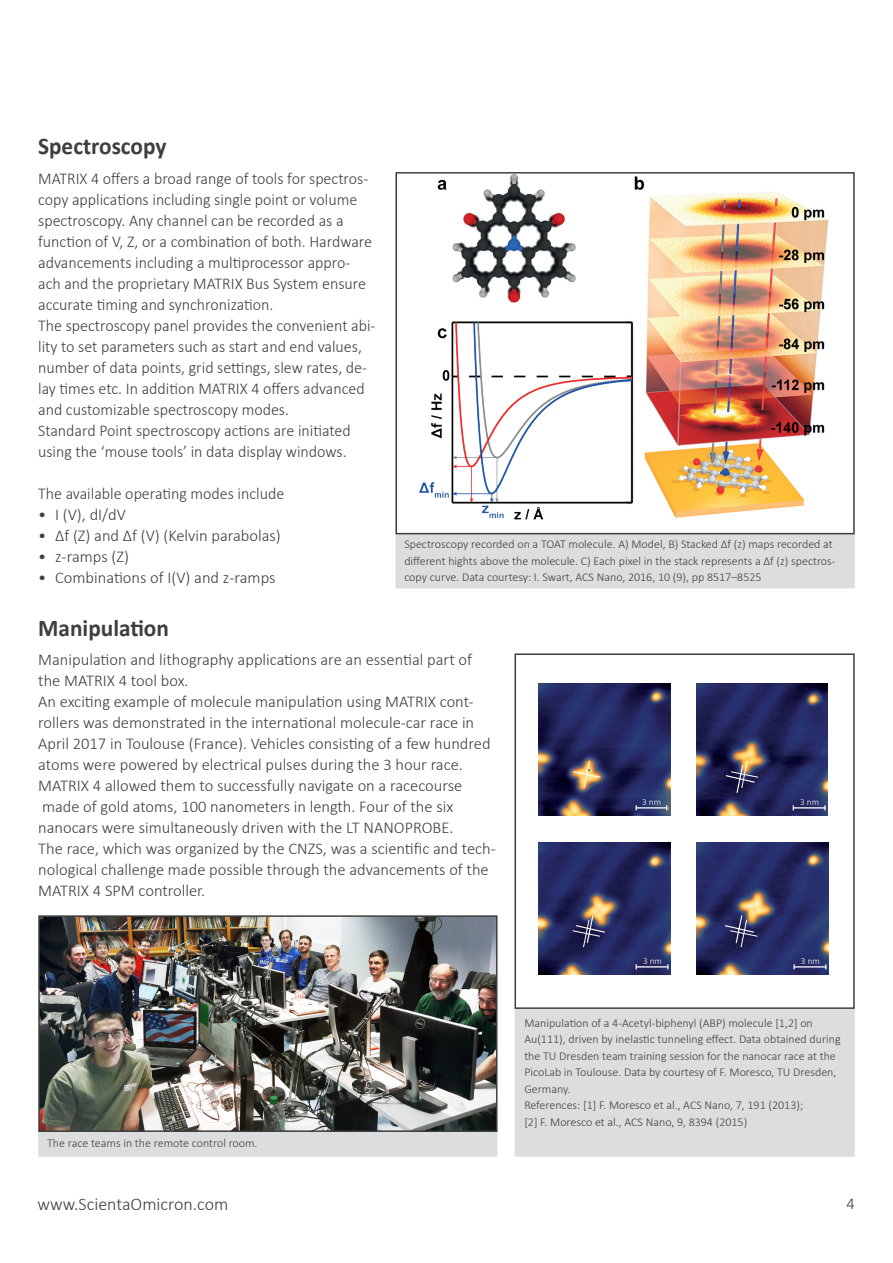
<style>
.page{position:relative;width:893px;height:1263px;background:#fff}
.page>*{position:absolute;margin:0;border:0;box-sizing:border-box;transform-origin:0 0}
.Body_Text{font:700 24px "Calibri";color:#3e3e3f}
.t1{font:300 18px "Calibri";color:#3e3e3f}
.Body_Text-2{font:300 16.5px/21px "Calibri";color:#3e3e3f}
.Picture_Caption{font:300 12px/16.5px "Calibri";color:#3e3e3f}
.Picture_Caption_WHIT{font:300 9.3px "Calibri";color:#fff}
</style>
<div class="page">
<div style="left:38px;top:1127px;width:459px;height:30px;background:#dcdddf"></div>
<div style="left:395px;top:533px;width:460px;height:55px;background:#dcdddf;border:2px solid #dcdddf"></div>
<div style="left:514px;top:1007px;width:341px;height:150px;background:#dcdddf"></div>
<div style="left:514px;top:653px;width:341px;height:356px;background:#fff;border:2px solid #3e3e3f"></div>
<div style="left:395px;top:172px;width:460px;height:362px;background:#fff;border:2px solid #3e3e3f"></div>
<img style="left:419px;top:175px;width:410px;height:345px">
<img style="left:696px;top:842px;width:132px;height:132px">
<img style="left:539px;top:683px;width:131px;height:132px">
<svg style="left:573px;top:760px;width:28px;height:29px"></svg>
<img style="left:696px;top:683px;width:132px;height:132px">
<img style="left:539px;top:842px;width:131px;height:132px">
<hr style="left:636px;top:807px;width:31px;height:1px;background:#fff">
<hr style="left:793px;top:807px;width:32px;height:1px;background:#fff">
<hr style="left:636px;top:966px;width:32px;height:1px;background:#fff">
<hr style="left:794px;top:966px;width:32px;height:1px;background:#fff">
<svg style="left:724px;top:914px;width:34px;height:34px"></svg>
<svg style="left:572px;top:914px;width:34px;height:34px"></svg>
<svg style="left:724px;top:760px;width:35px;height:34px"></svg>
<img style="left:41px;top:918px;width:453px;height:211px">
<div style="left:38px;top:915px;width:459px;height:217px;border:2px solid #3e3e3f"></div>
<p class="Body_Text" style="left:38px;top:129px;width:130px">Spectroscopy</p>
<p class="Body_Text-2" style="left:38px;top:167px;width:335px">MATRIX 4 offers a broad range of tools for spectros&shy;copy applications including single point or volume spectroscopy. Any channel can be recorded as a function of V, Z, or a combination of both. Hardware advancements including a multiprocessor appro&shy;ach and the proprietary MATRIX Bus System ensure accurate timing and synchronization.</p>
<p class="Body_Text-2" style="left:38px;top:314px;width:339px">The spectroscopy panel provides the convenient abi&shy;lity to set parameters such as start and end values, number of data points, grid settings, slew rates, de&shy;lay times etc. In addition MATRIX 4 offers advanced and customizable spectroscopy modes.</p>
<p class="Body_Text-2" style="left:38px;top:419px;width:314px">Standard Point spectroscopy actions are initiated using the ‘mouse tools’ in data display windows.</p>
<p class="Body_Text-2" style="left:38px;top:482px;width:248px">The available operating modes include</p>
<p class="Body_Text-2" style="left:38px;top:503px;width:89px">• I (V), dI/dV</p>
<p class="Body_Text-2" style="left:38px;top:524px;width:244px">• Δf (Z) and Δf (V) (Kelvin parabolas)</p>
<p class="Body_Text-2" style="left:38px;top:545px;width:92px">• z-ramps (Z)</p>
<p class="Body_Text-2" style="left:38px;top:566px;width:239px">• Combinations of I(V) and z-ramps</p>
<p class="Picture_Caption" style="left:404px;top:536px;width:433px">Spectroscopy recorded on a TOAT molecule. A) Model, B) Stacked Δf (z) maps recorded at different hights above the molecule. C) Each pixel in the stack represents a Δf (z) spectros&shy;copy curve. Data courtesy: I. Swart, ACS Nano, 2016, 10 (9), pp 8517–8525</p>
<p class="Body_Text" style="left:38px;top:611px;width:132px">Manipulation</p>
<p class="Body_Text-2" style="left:38px;top:649px;width:435px">Manipulation and lithography applications are an essential part of the MATRIX 4 tool box.</p>
<p class="Body_Text-2" style="left:38px;top:691px;width:459px">An exciting example of molecule manipulation using MATRIX cont&shy;rollers was demonstrated in the international molecule-car race in April 2017 in Toulouse (France). Vehicles consisting of a few hundred atoms were powered by electrical pulses during the 3 hour race.<br>MATRIX 4 allowed them to successfully navigate on a racecourse made of gold atoms, 100 nanometers in length. Four of the six nanocars were simultaneously driven with the LT NANOPROBE.<br>The race, which was organized by the CNZS, was a scientific and tech&shy;nological challenge made possible through the advancements of the MATRIX 4 SPM controller.</p>
<p class="Picture_Caption" style="left:47px;top:1135px;width:212px">The race teams in the remote control room.</p>
<p class="Picture_Caption_WHIT" style="left:642px;top:796px;width:20px">3 nm</p>
<p class="Picture_Caption_WHIT" style="left:800px;top:796px;width:20px">3 nm</p>
<p class="Picture_Caption_WHIT" style="left:643px;top:955px;width:20px">3 nm</p>
<p class="Picture_Caption_WHIT" style="left:801px;top:955px;width:20px">3 nm</p>
<p class="Picture_Caption" style="left:524px;top:1014px;width:318px">Manipulation of a 4-Acetyl-biphenyl (ABP) molecule [1,2] on Au(111), driven by inelastic tunneling effect. Data obtained during the TU Dresden team training session for the nanocar race at the PicoLab in Toulouse. Data by courtesy of F. Moresco, TU Dresden, Germany.</p>
<p class="Picture_Caption" style="left:524px;top:1097px;width:280px">References: [1] F. Moresco et al., ACS Nano, 7, 191 (2013); [2] F. Moresco et al., ACS Nano, 9, 8394 (2015)</p>
<p class="t1" style="left:38px;top:1193px;width:192px">www.ScientaOmicron.com</p>
<p class="Body_Text-2" style="left:846px;top:1193px;width:10px">4</p>
</div>
